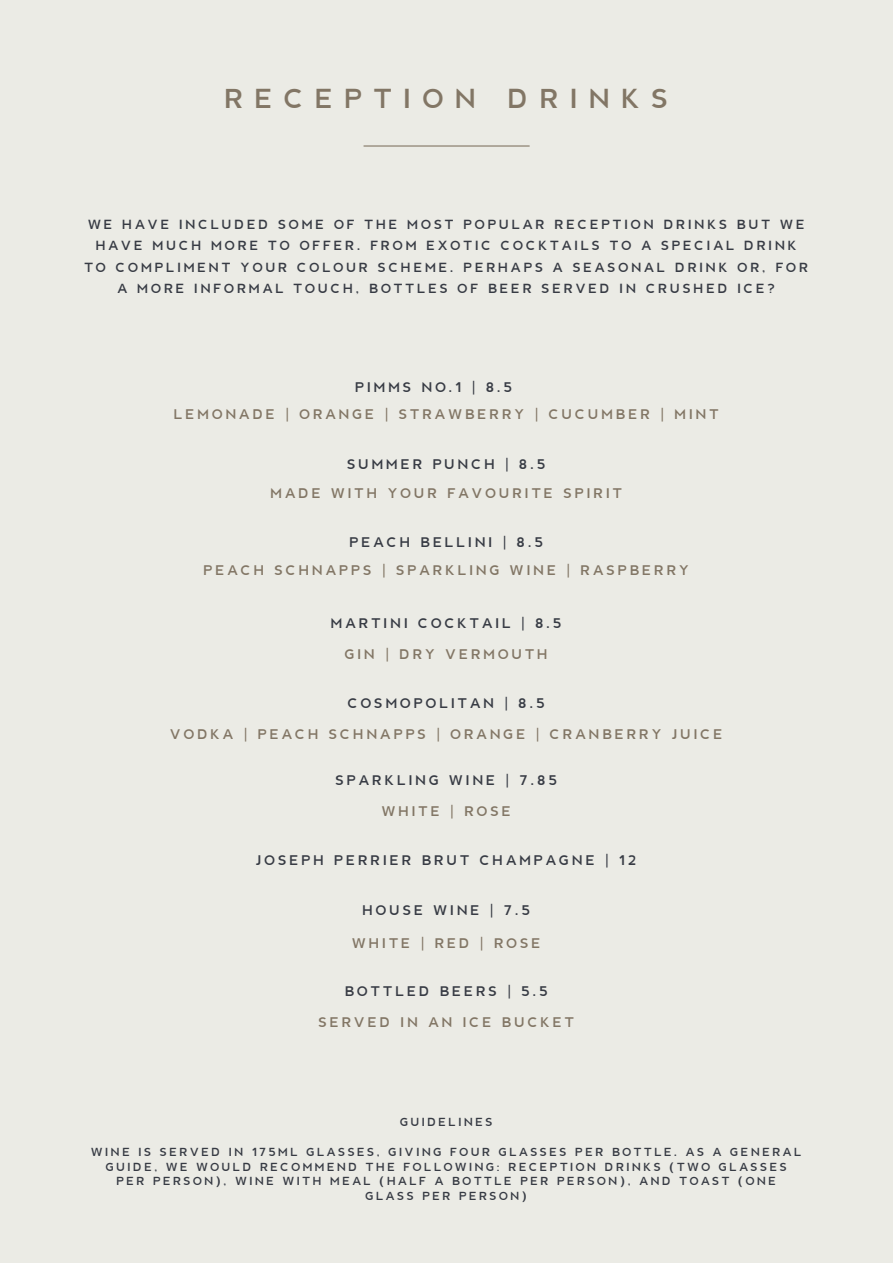
<style>
.page{position:relative;width:893px;height:1264px;background:#fff}
.page>*{position:absolute;margin:0;border:0;box-sizing:border-box;transform-origin:0 0}
.t1{font:26.25px "Berlin";letter-spacing:.43em;color:#827665}
.t2{font:13.35px "Berlin";letter-spacing:.215em;color:#827665}
.t3{font:13.35px "Berlin";letter-spacing:.215em;color:#373b44}
.t4{font:12.6px/21.1px "Berlin";letter-spacing:.215em;color:#373b44;text-align:center}
.t5{font:11.1px/14.9px "Berlin";letter-spacing:.215em;color:#373b44;text-align:center}
</style>
<div class="page">
<div style="left:0;top:0;width:892px;height:1262px;background:#ebebe5"></div>
<hr style="left:364px;top:145px;width:165px;height:2px;background:#827665">
<p class="t1" style="left:224px;top:82px;width:445px">RECEPTION DRINKS</p>
<p class="t4" style="left:84px;top:214px;width:725px">WE HAVE INCLUDED SOME OF THE MOST POPULAR RECEPTION DRINKS BUT WE HAVE MUCH MORE TO OFFER. FROM EXOTIC COCKTAILS TO A SPECIAL DRINK TO COMPLIMENT YOUR COLOUR SCHEME. PERHAPS A SEASONAL DRINK OR, FOR A MORE INFORMAL TOUCH, BOTTLES OF BEER SERVED IN CRUSHED ICE?</p>
<p class="t3" style="left:355px;top:379px;width:159px">PIMMS NO.1 | 8.5</p>
<p class="t2" style="left:174px;top:406px;width:546px">LEMONADE | ORANGE | STRAWBERRY | CUCUMBER | MINT</p>
<p class="t3" style="left:347px;top:455px;width:200px">SUMMER PUNCH | 8.5</p>
<p class="t2" style="left:270px;top:484px;width:353px">MADE WITH YOUR FAVOURITE SPIRIT</p>
<p class="t3" style="left:349px;top:533px;width:195px">PEACH BELLINI | 8.5</p>
<p class="t2" style="left:203px;top:561px;width:487px">PEACH SCHNAPPS | SPARKLING WINE | RASPBERRY</p>
<p class="t3" style="left:331px;top:614px;width:232px">MARTINI COCKTAIL | 8.5</p>
<p class="t2" style="left:345px;top:645px;width:204px">GIN | DRY VERMOUTH</p>
<p class="t3" style="left:348px;top:695px;width:198px">COSMOPOLITAN | 8.5</p>
<p class="t2" style="left:170px;top:726px;width:554px">VODKA | PEACH SCHNAPPS | ORANGE | CRANBERRY JUICE</p>
<p class="t3" style="left:335px;top:771px;width:223px">SPARKLING WINE | 7.85</p>
<p class="t2" style="left:381px;top:803px;width:131px">WHITE | ROSE</p>
<p class="t3" style="left:256px;top:852px;width:382px">JOSEPH PERRIER BRUT CHAMPAGNE | 12</p>
<p class="t3" style="left:362px;top:902px;width:169px">HOUSE WINE | 7.5</p>
<p class="t2" style="left:352px;top:935px;width:190px">WHITE | RED | ROSE</p>
<p class="t3" style="left:345px;top:982px;width:204px">BOTTLED BEERS | 5.5</p>
<p class="t2" style="left:318px;top:1013px;width:257px">SERVED IN AN ICE BUCKET</p>
<p class="t5" style="left:400px;top:1114px;width:94px">GUIDELINES</p>
<p class="t5" style="left:91px;top:1143px;width:711px">WINE IS SERVED IN 175ML GLASSES, GIVING FOUR GLASSES PER BOTTLE. AS A GENERAL GUIDE, WE WOULD RECOMMEND THE FOLLOWING: RECEPTION DRINKS (TWO GLASSES PER PERSON), WINE WITH MEAL (HALF A BOTTLE PER PERSON), AND TOAST (ONE GLASS PER PERSON)</p>
</div>
